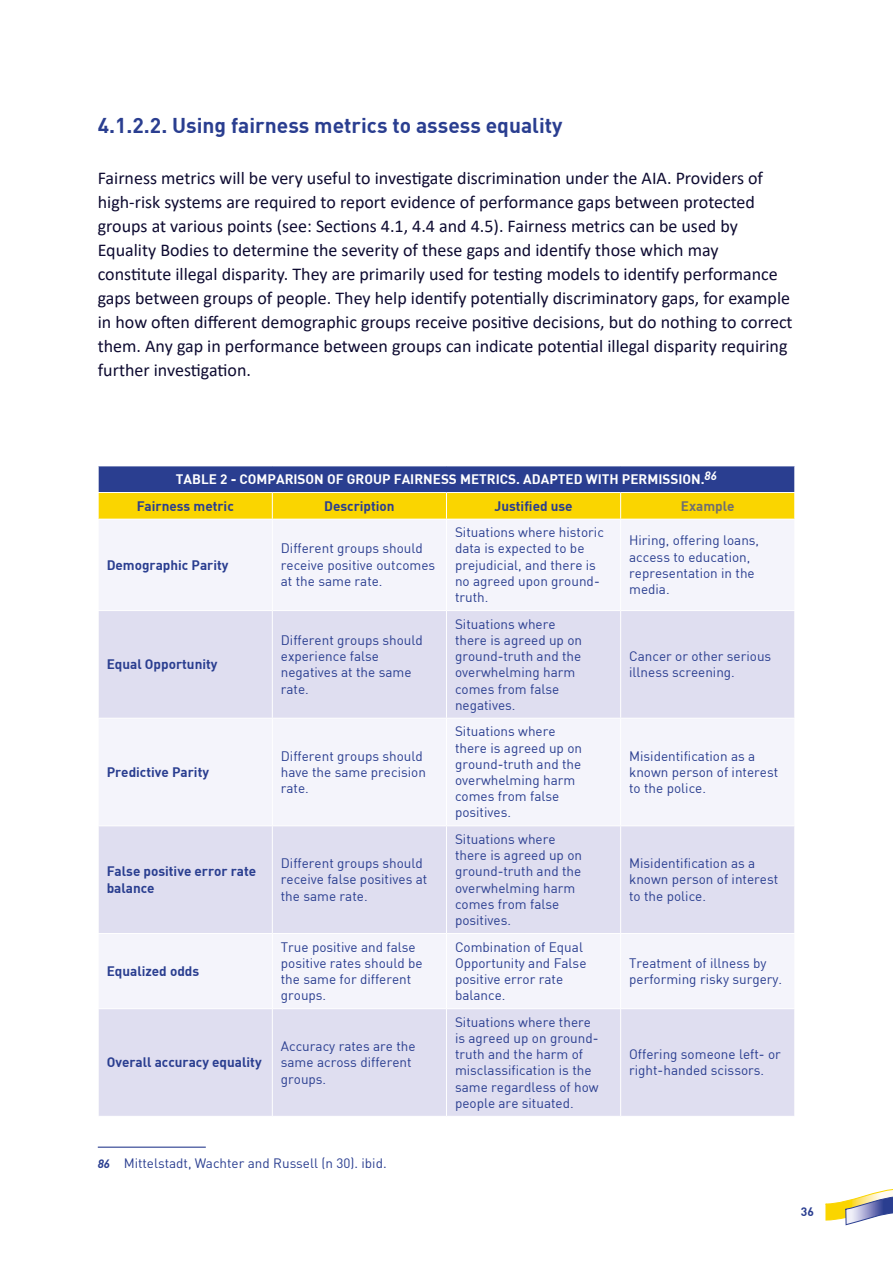
<style>
.page{position:relative;width:893px;height:1263px;background:#fff}
.page>*{position:absolute;margin:0;border:0;box-sizing:border-box;transform-origin:0 0}
.Title_4{font:700 21px "DIN";color:#2a3e90}
.Regular_Body_Text{font:18px/24px "Calibri";color:#0e0b31}
.t1{font:13.5px/16.2px "DIN";color:#2a3e90}
.t2{font:700 13.5px/16.2px "DIN";color:#2a3e90}
.t3{font:700 13.5px "DIN";color:#fff}
.Footnote{font:13.5px "DIN Pro";color:#2a3e90}
.t4{font:700 13.5px "DIN";color:#706f6f}
.t5{font:700 12px "DIN";color:#2a3e90}
.s1{font-family:"DIN";font-weight:700;font-style:italic;font-size:12px}
</style>
<div class="page">
<svg style="left:826px;top:1189px;width:67px;height:36px"></svg>
<div style="left:98px;top:466px;width:697px;height:26px;background:#2a3e90"></div>
<div style="left:98px;top:492px;width:174px;height:27px;background:#fad500"></div>
<div style="left:99px;top:520px;width:695px;height:90px;background:#f4f4fb"></div>
<svg style="left:99px;top:611px;width:695px;height:505px;fill:#dfdef0"></svg>
<hr style="left:98px;top:492px;width:174px;height:1px;background:#fff">
<hr style="left:272px;top:519px;width:1px;height:91px;background:#fff">
<hr style="left:446px;top:519px;width:1px;height:91px;background:#fff">
<hr style="left:620px;top:519px;width:1px;height:91px;background:#fff">
<hr style="left:272px;top:611px;width:1px;height:107px;background:#fff">
<hr style="left:446px;top:611px;width:1px;height:107px;background:#fff">
<hr style="left:620px;top:611px;width:1px;height:107px;background:#fff">
<hr style="left:272px;top:718px;width:1px;height:107px;background:#fff">
<hr style="left:446px;top:718px;width:1px;height:107px;background:#fff">
<hr style="left:620px;top:718px;width:1px;height:107px;background:#fff">
<hr style="left:98px;top:825px;width:174px;height:1px;background:#fff">
<hr style="left:272px;top:825px;width:174px;height:1px;background:#fff">
<hr style="left:272px;top:826px;width:1px;height:107px;background:#fff">
<hr style="left:446px;top:825px;width:175px;height:1px;background:#fff">
<hr style="left:446px;top:826px;width:1px;height:107px;background:#fff">
<hr style="left:621px;top:825px;width:174px;height:1px;background:#fff">
<hr style="left:620px;top:826px;width:1px;height:107px;background:#fff">
<hr style="left:272px;top:934px;width:1px;height:74px;background:#fff">
<hr style="left:446px;top:934px;width:1px;height:74px;background:#fff">
<hr style="left:620px;top:934px;width:1px;height:74px;background:#fff">
<hr style="left:98px;top:1008px;width:174px;height:1px;background:#fff">
<hr style="left:272px;top:1008px;width:174px;height:1px;background:#fff">
<hr style="left:272px;top:1009px;width:1px;height:107px;background:#fff">
<hr style="left:446px;top:1008px;width:175px;height:1px;background:#fff">
<hr style="left:446px;top:1009px;width:1px;height:107px;background:#fff">
<hr style="left:621px;top:1008px;width:174px;height:1px;background:#fff">
<hr style="left:620px;top:1009px;width:1px;height:107px;background:#fff">
<hr style="left:272px;top:718px;width:174px;height:1px;background:#fff">
<hr style="left:272px;top:933px;width:174px;height:1px;background:#fff">
<hr style="left:446px;top:718px;width:175px;height:1px;background:#fff">
<hr style="left:621px;top:718px;width:174px;height:1px;background:#fff">
<hr style="left:446px;top:933px;width:175px;height:1px;background:#fff">
<hr style="left:621px;top:933px;width:174px;height:1px;background:#fff">
<svg style="left:98px;top:466px;width:1px;height:53px"></svg>
<svg style="left:272px;top:466px;width:523px;height:53px"></svg>
<hr style="left:98px;top:718px;width:174px;height:1px;background:#fff">
<hr style="left:98px;top:933px;width:174px;height:1px;background:#fff">
<hr style="left:98px;top:1146px;width:108px;height:2px;background:#2a3e90">
<h4 class="Title_4" style="left:98px;top:111px;width:466px">4.1.2.2. Using fairness metrics to assess equality</h4>
<p class="Regular_Body_Text" style="left:98px;top:165px;width:696px">Fairness metrics will be very useful to investigate discrimination under the AIA. Providers of high-risk systems are required to report evidence of performance gaps between protected groups at various points (see: Sections 4.1, 4.4 and 4.5). Fairness metrics can be used by Equality Bodies to determine the severity of these gaps and identify those which may constitute illegal disparity. They are primarily used for testing models to identify performance gaps between groups of people. They help identify potentially discriminatory gaps, for example in how often different demographic groups receive positive decisions, but do nothing to correct them. Any gap in performance between groups can indicate potential illegal disparity requiring further investigation.</p>
<p class="t3" style="left:176px;top:470px;width:543px">TABLE 2 - COMPARISON OF GROUP FAIRNESS METRICS. ADAPTED WITH PERMISSION.<sup>86</sup></p>
<p class="t2" style="left:137px;top:497px;width:99px">Fairness metric</p>
<p class="t2" style="left:324px;top:497px;width:72px">Description</p>
<p class="t2" style="left:494px;top:497px;width:80px">Justified use</p>
<p class="t4" style="left:681px;top:497px;width:55px">Example</p>
<p class="t2" style="left:107px;top:556px;width:123px">Demographic Parity</p>
<p class="t2" style="left:107px;top:656px;width:112px">Equal Opportunity</p>
<p class="t2" style="left:107px;top:763px;width:104px">Predictive Parity</p>
<p class="t1" style="left:281px;top:540px;width:156px">Different groups should receive positive outcomes at the same rate.</p>
<p class="t1" style="left:281px;top:632px;width:143px">Different groups should experience false negatives at the same rate.</p>
<p class="t1" style="left:281px;top:747px;width:147px">Different groups should have the same precision rate.</p>
<p class="t2" style="left:107px;top:863px;width:151px">False positive error rate balance</p>
<p class="t1" style="left:281px;top:855px;width:148px">Different groups should receive false positives at the same rate.</p>
<p class="t1" style="left:455px;top:524px;width:150px">Situations where historic data is expected to be prejudicial, and there is no agreed upon ground&shy;truth.</p>
<p class="t1" style="left:629px;top:532px;width:132px">Hiring, offering loans, access to education, representation in the media.</p>
<p class="t1" style="left:455px;top:615px;width:129px">Situations where there is agreed up on ground-truth and the overwhelming harm comes from false negatives.</p>
<p class="t1" style="left:455px;top:723px;width:129px">Situations where there is agreed up on ground-truth and the overwhelming harm comes from false positives.</p>
<p class="t1" style="left:455px;top:831px;width:129px">Situations where there is agreed up on ground-truth and the overwhelming harm comes from false positives.</p>
<p class="t1" style="left:629px;top:648px;width:144px">Cancer or other serious illness screening.</p>
<p class="t1" style="left:629px;top:747px;width:151px">Misidentification as a known person of interest to the police.</p>
<p class="t1" style="left:629px;top:855px;width:151px">Misidentification as a known person of interest to the police.</p>
<p class="t2" style="left:107px;top:962px;width:94px">Equalized odds</p>
<p class="t2" style="left:107px;top:1054px;width:156px">Overall accuracy equality</p>
<p class="t1" style="left:281px;top:938px;width:143px">True positive and false positive rates should be the same for different groups.</p>
<p class="t1" style="left:455px;top:938px;width:133px">Combination of Equal<br>Opportunity and False positive error rate balance.</p>
<p class="t1" style="left:281px;top:1038px;width:136px">Accuracy rates are the same across different groups.</p>
<p class="t1" style="left:455px;top:1013px;width:145px">Situations where there is agreed up on ground&shy;truth and the harm of misclassification is the same regardless of how people are situated.</p>
<p class="Footnote" style="left:98px;top:1154px;width:290px"><span class="s1">86</span> Mittelstadt, Wachter and Russell (n 30). ibid.</p>
<p class="t1" style="left:629px;top:954px;width:155px">Treatment of illness by performing risky surgery.</p>
<p class="t1" style="left:629px;top:1046px;width:153px">Offering someone left- or right-handed scissors.</p>
<p class="t5" style="left:801px;top:1204px;width:15px">36</p>
</div>
